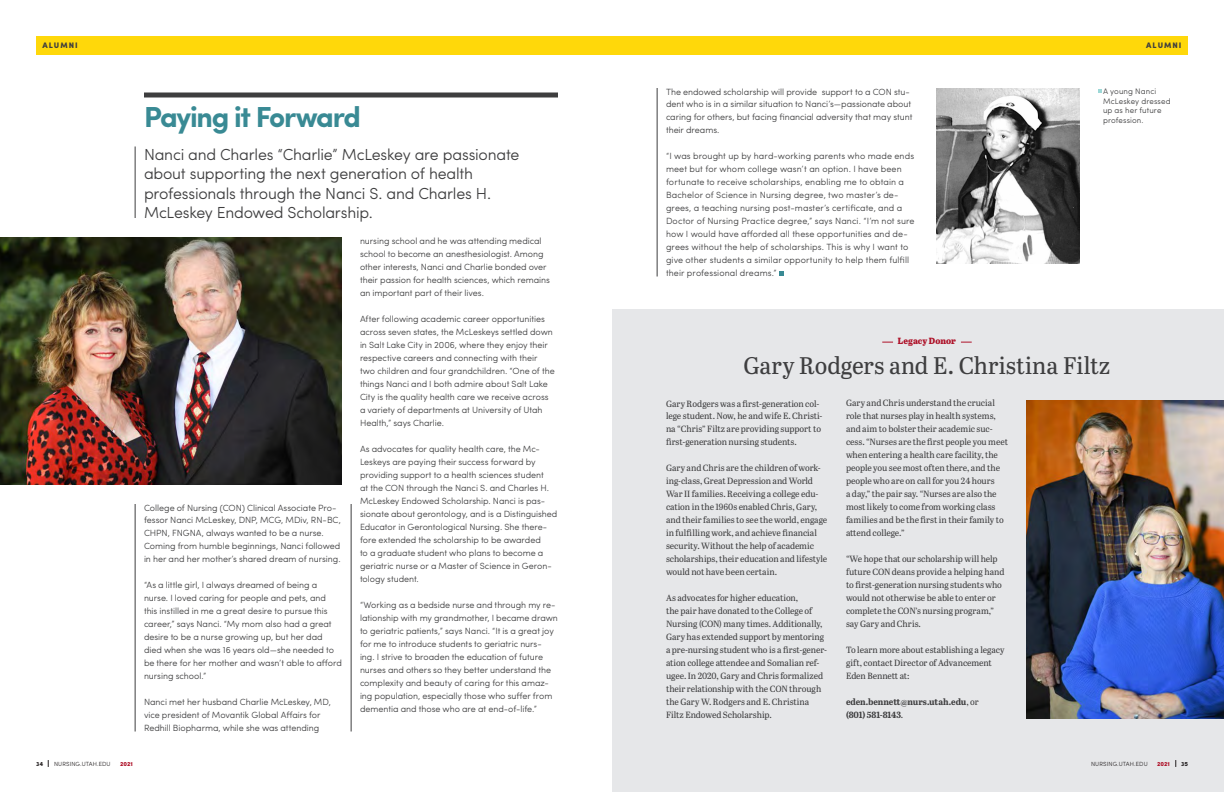
<style>
.page{position:relative;width:1224px;height:792px;background:#fff}
.page>*{position:absolute;margin:0;border:0;box-sizing:border-box;transform-origin:0 0}
.Support_Article_Titl{font:700 29px "Sofia Pro";letter-spacing:-.045em;color:#398a94}
.Legacy_Donor_Title{font:24px "Abril Titling";color:#3e3e3f}
.Large_Body{font:300 16px/19.5px "Sofia Pro";letter-spacing:-.015em;color:#3e3e3f}
.Body_Copy{font:300 9px/13px "Sofia Pro";letter-spacing:-.005em;color:#3e3e3f}
.Legacy_Donor_Body{font:9px/13px "Abril Titling";letter-spacing:-.005em;color:#3e3e3f}
.Legacy_Donor_Body-2{font:700 9px/13px "Abril Titling";letter-spacing:-.005em;color:#3e3e3f}
.t1{font:9px "Abril Titling Eb";color:#ae1229}
.t2{font:300 8px/9.6px "Sofia Pro";letter-spacing:.015em;color:#3e3e3f}
.Section_Header{font:900 8px "Sofia Pro";letter-spacing:.13em;color:#3e3e3f}
.t3{font:300 6px "Sofia Pro";letter-spacing:.02em;color:#231f20}
.t4{font:900 6px "Sofia Pro";letter-spacing:.01em;color:#ae1229}
.t5{font:900 6px "Sofia Pro";color:#231f20}
.s1{font-weight:400}
</style>
<div class="page">
<img style="left:0;top:238px;width:342px;height:246px">
<div style="left:144px;top:92px;width:414px;height:6px;background:#3e3e3f"></div>
<div style="left:36px;top:36px;width:1152px;height:19px;background:#ffd80a"></div>
<div style="left:612px;top:309px;width:612px;height:483px;background:#e6e7e9"></div>
<img style="left:1026px;top:400px;width:198px;height:318px">
<svg style="left:779px;top:271px;width:5px;height:5px"></svg>
<img style="left:936px;top:88px;width:144px;height:176px">
<hr style="left:135px;top:146px;width:1px;height:72px;background:#3e3e3f">
<hr style="left:135px;top:504px;width:1px;height:228px;background:#3e3e3f">
<hr style="left:351px;top:504px;width:1px;height:228px;background:#3e3e3f">
<hr style="left:657px;top:88px;width:1px;height:188px;background:#3e3e3f">
<p class="Section_Header" style="left:42px;top:39px;width:37px">ALUMNI</p>
<p class="Section_Header" style="left:1146px;top:39px;width:37px">ALUMNI</p>
<p class="Support_Article_Titl" style="left:144px;top:95px;width:218px">Paying it Forward</p>
<p class="Large_Body" style="left:144px;top:143px;width:377px">Nanci and Charles “Charlie” McLeskey are passionate about supporting the next generation of health professionals through the Nanci S. and Charles H.<br>McLeskey Endowed Scholarship.</p>
<p class="Body_Copy" style="left:144px;top:500px;width:198px">College of Nursing (CON) Clinical Associate Pro&shy;fessor Nanci McLeskey, DNP, MCG, MDiv, RN-BC, CHPN, FNGNA, always wanted to be a nurse.<br>Coming from humble beginnings, Nanci followed in her and her mother’s shared dream of nursing.</p>
<p class="Body_Copy" style="left:144px;top:578px;width:199px">“As a little girl, I always dreamed of being a nurse. I loved caring for people and pets, and<br>this instilled in me a great desire to pursue this career,” says Nanci. “My mom also had a great desire to be a nurse growing up, but her dad died when she was 16 years old—she needed to be there for her mother and wasn’t able to afford nursing school.”</p>
<p class="Body_Copy" style="left:144px;top:695px;width:188px">Nanci met her husband Charlie McLeskey, MD, vice president of Movantik Global Affairs for<br>Redhill Biopharma, while she was attending</p>
<p class="Body_Copy" style="left:360px;top:234px;width:191px">nursing school and he was attending medical school to become an anesthesiologist. Among other interests, Nanci and Charlie bonded over their passion for health sciences, which remains an important part of their lives.</p>
<p class="Body_Copy" style="left:360px;top:312px;width:196px">After following academic career opportunities across seven states, the McLeskeys settled down in Salt Lake City in 2006, where they enjoy their respective careers and connecting with their two children and four grandchildren. “One of the things Nanci and I both admire about Salt Lake City is the quality health care we receive across a variety of departments at University of Utah Health,” says Charlie.</p>
<p class="Body_Copy" style="left:360px;top:442px;width:199px">As advocates for quality health care, the Mc-Leskeys are paying their success forward by providing support to a health sciences student<br>at the CON through the Nanci S. and Charles H.<br>McLeskey Endowed Scholarship. Nanci is pas&shy;sionate about gerontology, and is a Distinguished Educator in Gerontological Nursing. She there&shy;fore extended the scholarship to be awarded<br>to a graduate student who plans to become a geriatric nurse or a Master of Science in Geron&shy;tology student.</p>
<p class="Body_Copy" style="left:360px;top:598px;width:200px">“Working as a bedside nurse and through my re&shy;lationship with my grandmother, I became drawn to geriatric patients,” says Nanci. “It is a great joy for me to introduce students to geriatric nurs&shy;ing. I strive to broaden the education of future nurses and others so they better understand the complexity and beauty of caring for this amaz&shy;ing population, especially those who suffer from dementia and those who are at end-of-life.”</p>
<p class="Body_Copy" style="left:666px;top:84px;width:248px">The endowed scholarship will provide support to a CON stu&shy;dent who is in a similar situation to Nanci’s—passionate about caring for others, but facing financial adversity that may stunt their dreams.</p>
<p class="Body_Copy" style="left:666px;top:149px;width:250px">“I was brought up by hard-working parents who made ends meet but for whom college wasn’t an option. I have been fortunate to receive scholarships, enabling me to obtain a Bachelor of Science in Nursing degree, two master’s de&shy;grees, a teaching nursing post-master’s certificate, and a Doctor of Nursing Practice degree,” says Nanci. “I’m not sure how I would have afforded all these opportunities and de&shy;grees without the help of scholarships. This is why I want to give other students a similar opportunity to help them fulfill their professional dreams.”</p>
<p class="t2" style="left:1103px;top:86px;width:69px">A young Nanci<br>McLeskey dressed up as her future profession.</p>
<p class="t1" style="left:898px;top:335px;width:60px">Legacy Donor</p>
<p class="Legacy_Donor_Title" style="left:743px;top:348px;width:369px">Gary Rodgers and E. Christina Filtz</p>
<p class="Legacy_Donor_Body" style="left:666px;top:396px;width:158px">Gary Rodgers was a first-generation col&shy;lege student. Now, he and wife E. Christi&shy;na “Chris” Filtz are providing support to first-generation nursing students.</p>
<p class="Legacy_Donor_Body" style="left:666px;top:461px;width:163px">Gary and Chris are the children of work&shy;ing-class, Great Depression and World War II families. Receiving a college edu&shy;cation in the 1960s enabled Chris, Gary, and their families to see the world, engage in fulfilling work, and achieve financial security. Without the help of academic scholarships, their education and lifestyle would not have been certain.</p>
<p class="Legacy_Donor_Body" style="left:666px;top:591px;width:163px">As advocates for higher education,<br>the pair have donated to the College of Nursing (CON) many times. Additionally, Gary has extended support by mentoring a pre-nursing student who is a first-gener&shy;ation college attendee and Somalian ref&shy;ugee. In 2020, Gary and Chris formalized their relationship with the CON through the Gary W. Rodgers and E. Christina Filtz Endowed Scholarship.</p>
<p class="Legacy_Donor_Body" style="left:846px;top:396px;width:163px">Gary and Chris understand the crucial role that nurses play in health systems, and aim to bolster their academic suc&shy;cess. “Nurses are the first people you meet when entering a health care facility, the people you see most often there, and the people who are on call for you 24 hours<br>a day,” the pair say. “Nurses are also the most likely to come from working class families and be the first in their family to attend college.”</p>
<p class="Legacy_Donor_Body" style="left:846px;top:552px;width:160px">“We hope that our scholarship will help future CON deans provide a helping hand to first-generation nursing students who would not otherwise be able to enter or complete the CON’s nursing program,” say Gary and Chris.</p>
<p class="Legacy_Donor_Body" style="left:846px;top:643px;width:160px">To learn more about establishing a legacy gift, contact Director of Advancement<br>Eden Bennett at:</p>
<p class="Legacy_Donor_Body-2" style="left:846px;top:695px;width:134px">eden.bennett@nurs.utah.edu<span class="s1">, or </span>(801) 581-8143<span class="s1">.</span></p>
<p class="t5" style="left:36px;top:759px;width:9px">34</p>
<p class="t3" style="left:54px;top:759px;width:58px">NURSING.UTAH.EDU</p>
<p class="t4" style="left:120px;top:759px;width:14px">2021</p>
<p class="t3" style="left:1091px;top:759px;width:58px">NURSING.UTAH.EDU</p>
<p class="t4" style="left:1157px;top:759px;width:14px">2021</p>
<p class="t5" style="left:1181px;top:759px;width:8px">35</p>
</div>
